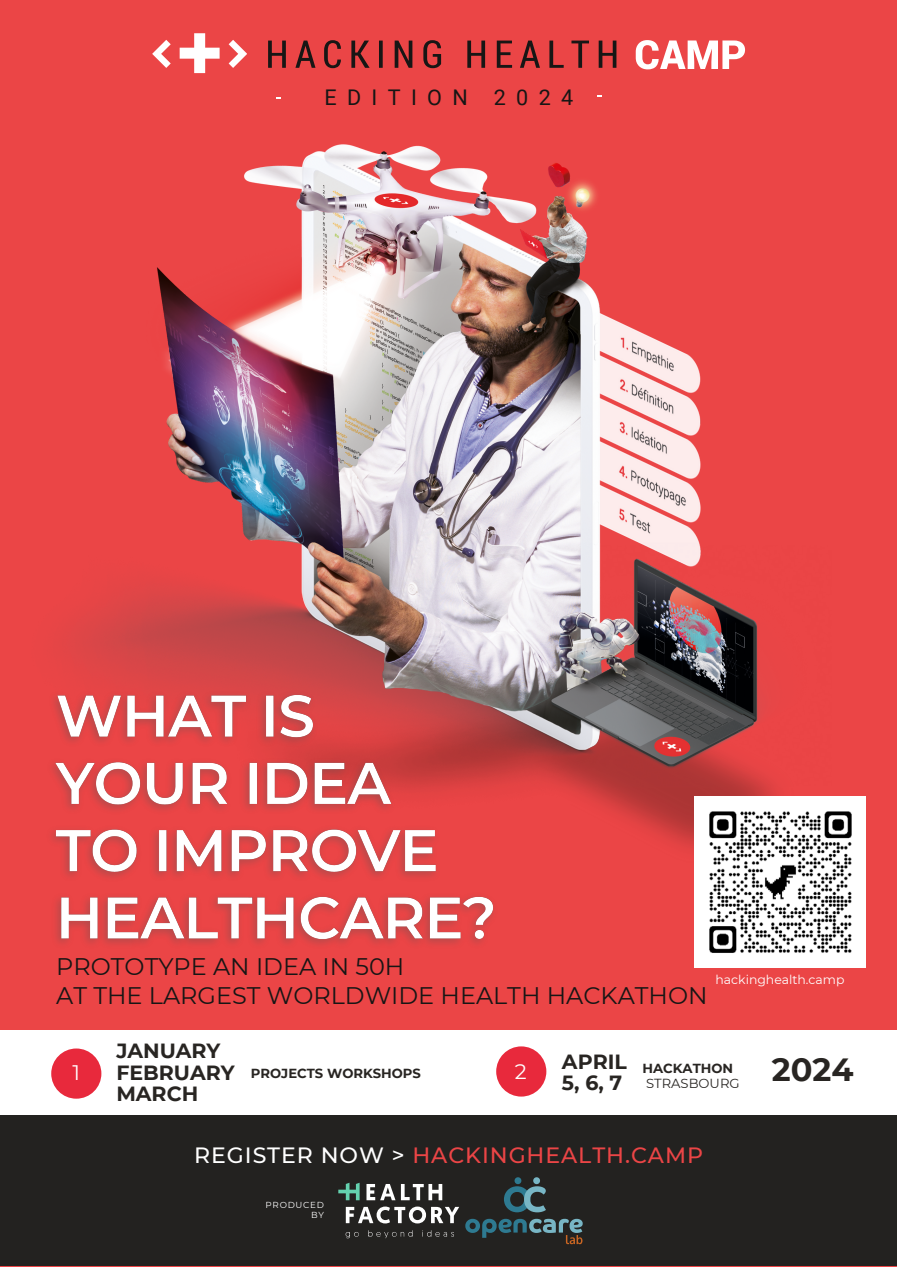
<style>
.page{position:relative;width:897px;height:1267px;background:#fff}
.page>*{position:absolute;margin:0;border:0;box-sizing:border-box;transform-origin:0 0}
.t1{font:700 32.1px "Montserrat";color:#282522}
.t2{font:23.92px/28.7px "Montserrat";color:#171615}
.t3{font:500 22.05px "Montserrat";letter-spacing:.04em;color:#eb4546}
.t4{font:21.6px "Roboto";letter-spacing:.48em;color:#171615}
.t5{font:21px "Montserrat";color:#fff}
.t6{font:700 20.48px/21.4px "Montserrat";color:#282522}
.t7{font:700 13.12px "Montserrat";color:#282522}
.t8{font:13.12px "Montserrat";color:#282522}
.t9{font:12.45px "Montserrat";color:#fff}
.t10{font:8.7px/10.1px "Montserrat";letter-spacing:.085em;color:#fff;text-align:right}
.s1{color:#fff}
</style>
<div class="page">
<img style="left:0;top:0;width:897px;height:1030px">
<div style="left:51px;top:1048px;width:50px;height:50px;background:#e8293c;border-radius:50%"></div>
<div style="left:496px;top:1046px;width:50px;height:50px;background:#e8293c;border-radius:50%"></div>
<div style="left:0;top:1115px;width:897px;height:151px;background:#232220"></div>
<svg style="left:346px;top:1206px;width:113px;height:17px"></svg>
<svg style="left:346px;top:1232px;width:13px;height:6px"></svg>
<svg style="left:368px;top:1230px;width:45px;height:8px"></svg>
<svg style="left:422px;top:1230px;width:32px;height:7px"></svg>
<svg style="left:366px;top:1184px;width:76px;height:16px"></svg>
<svg style="left:338px;top:1182px;width:22px;height:18px"></svg>
<img style="left:42px;top:681px;width:461px;height:272px">
<img style="left:694px;top:796px;width:171px;height:171px">
<svg style="left:152px;top:40px;width:19px;height:28px"></svg>
<svg style="left:180px;top:33px;width:40px;height:40px"></svg>
<svg style="left:229px;top:40px;width:18px;height:28px"></svg>
<svg style="left:268px;top:40px;width:348px;height:28px;background:#b33839"></svg>
<svg style="left:636px;top:40px;width:109px;height:29px"></svg>
<svg style="left:504px;top:1177px;width:42px;height:35px"></svg>
<svg style="left:465px;top:1218px;width:118px;height:26px"></svg>
<h4 class="t4" style="left:324px;top:85px;width:250px">EDITION 2024</h4>
<h4 class="t2" style="left:56px;top:952px;width:653px">PROTOTYPE AN IDEA IN 50H<br>AT THE LARGEST WORLDWIDE HEALTH HACKATHON</h4>
<p class="t9" style="left:715px;top:972px;width:130px">hackinghealth.camp</p>
<h2 class="t6" style="left:116px;top:1040px;width:120px">JANUARY<br>FEBRUARY<br>MARCH</h2>
<h3 class="t6" style="left:562px;top:1051px;width:66px">APRIL<br>5, 6, 7</h3>
<p class="t1" style="left:772px;top:1050px;width:83px">2024</p>
<h5 class="t7" style="left:643px;top:1060px;width:92px">HACKATHON</h5>
<h6 class="t8" style="left:646px;top:1075px;width:95px">STRASBOURG</h6>
<h5 class="t5" style="left:73px;top:1060px;width:9px">1</h5>
<p class="t5" style="left:515px;top:1059px;width:13px">2</p>
<p class="t7" style="left:251px;top:1065px;width:171px">PROJECTS WORKSHOPS</p>
<p class="t3" style="left:194px;top:1142px;width:510px"><span class="s1">REGISTER NOW &gt;</span> HACKINGHEALTH.CAMP</p>
<p class="t10" style="left:266px;top:1200px;width:60px">PRODUCED<br>BY</p>
</div>
